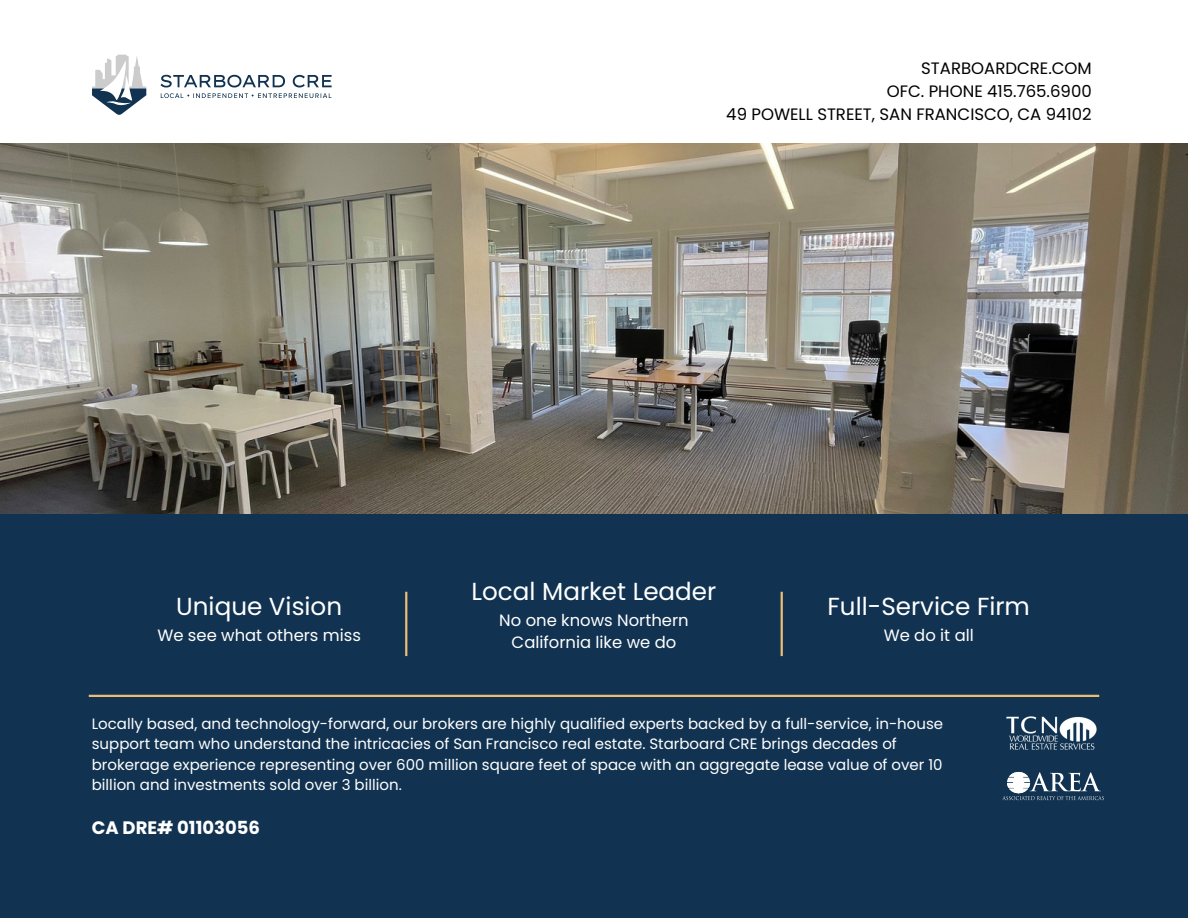
<style>
.page{position:relative;width:1188px;height:918px;background:#fff}
.page>*{position:absolute;margin:0;border:0;box-sizing:border-box;transform-origin:0 0}
.t1{font:24.6px "Poppins";color:#fff}
.t2{font:700 18px "Poppins";color:#fff}
.t3{font:16.5px/22.6px "Poppins";color:#000;text-align:right}
.t4{font:16.35px/22.6px "Poppins";color:#fff;text-align:center}
.t5{font:15px/20.2px "Poppins";color:#fff}
</style>
<div class="page">
<svg style="left:92px;top:55px;width:54px;height:60px"></svg>
<svg style="left:161px;top:75px;width:124px;height:12px"></svg>
<svg style="left:293px;top:75px;width:39px;height:12px"></svg>
<svg style="left:161px;top:93px;width:171px;height:5px"></svg>
<img style="left:0;top:143px;width:1188px;height:371px">
<div style="left:0;top:514px;width:1188px;height:404px;background:#113351"></div>
<hr style="left:89px;top:695px;width:1010px;height:2px;background:#e9bd72">
<hr style="left:405px;top:592px;width:2px;height:64px;background:#e9bd72">
<hr style="left:781px;top:592px;width:2px;height:64px;background:#e9bd72">
<img style="left:1006px;top:716px;width:90px;height:34px">
<svg style="left:1002px;top:772px;width:102px;height:28px"></svg>
<p class="t3" style="left:726px;top:57px;width:367px">STARBOARDCRE.COM<br>OFC. PHONE 415.765.6900<br>49 POWELL STREET, SAN FRANCISCO, CA 94102</p>
<h1 class="t1" style="left:176px;top:589px;width:167px">Unique Vision</h1>
<p class="t4" style="left:157px;top:624px;width:205px">We see what others miss</p>
<h1 class="t1" style="left:472px;top:574px;width:246px">Local Market Leader</h1>
<p class="t4" style="left:499px;top:609px;width:191px">No one knows Northern<br>California like we do</p>
<h1 class="t1" style="left:828px;top:589px;width:204px">Full-Service Firm</h1>
<p class="t4" style="left:884px;top:624px;width:92px">We do it all</p>
<p class="t5" style="left:92px;top:714px;width:853px">Locally based, and technology-forward, our brokers are highly qualified experts backed by a full-service, in-house support team who understand the intricacies of San Francisco real estate. Starboard CRE brings decades of brokerage experience representing over 600 million square feet of space with an aggregate lease value of over 10 billion and investments sold over 3 billion.</p>
<p class="t2" style="left:92px;top:815px;width:170px">CA DRE# 01103056</p>
</div>
